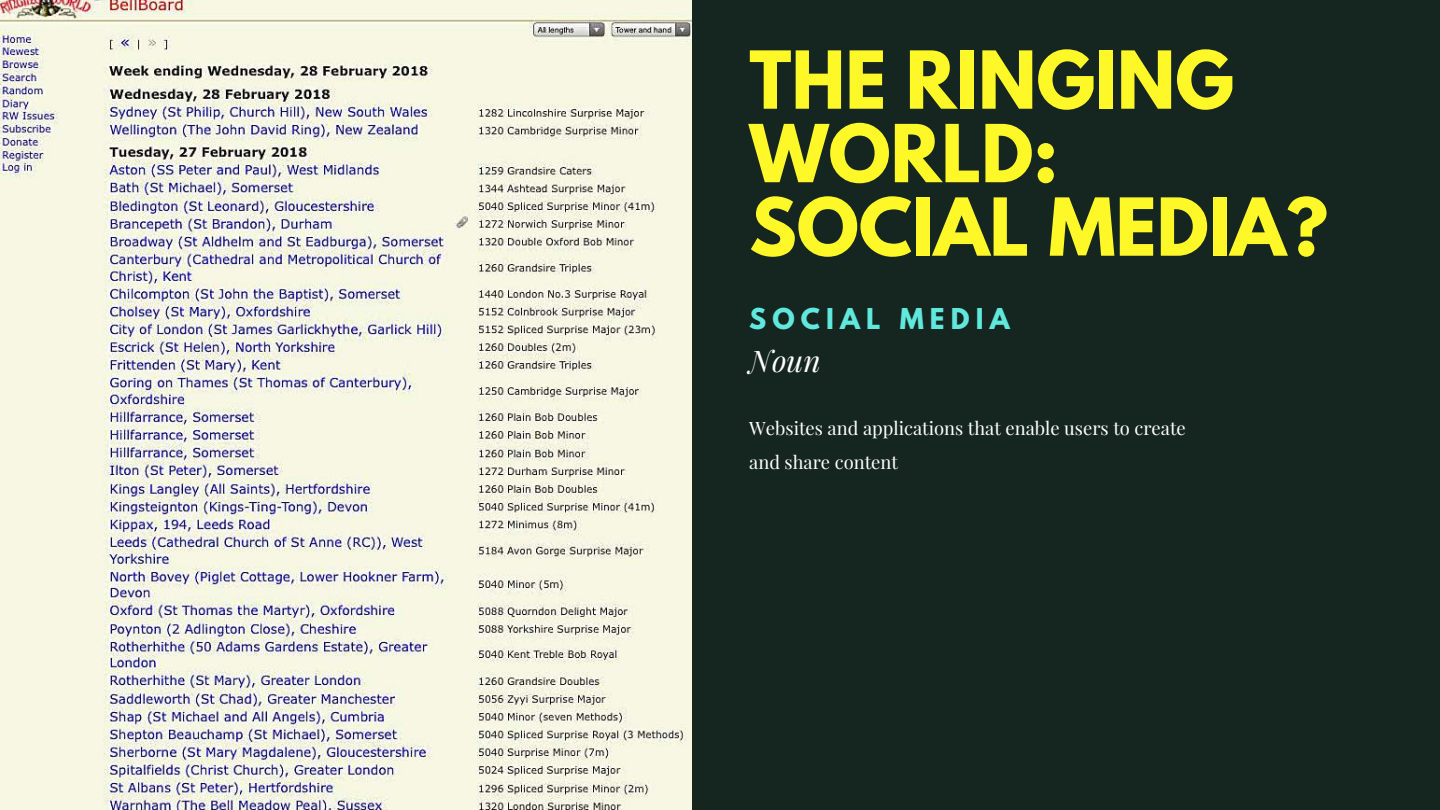
<style>
.page{position:relative;width:1440px;height:810px;background:#152620}
.page>*{position:absolute;margin:0;border:0;box-sizing:border-box;transform-origin:0 0}
.t1{font:700 70.7px/73.5px "League Spartan";color:#fff829}
.t2{font:italic 29.7px "Playfair Display";color:#fff}
.t3{font:700 25.5px "League Spartan";letter-spacing:.24em;color:#61e8dc}
.t4{font:18.4px/33.8px "Playfair Display";color:#fff}
</style>
<div class="page">
<img style="left:0;top:0;width:691px;height:810px">
<h1 class="t1" style="left:749px;top:53px;width:580px">THE RINGING<br>WORLD:<br>SOCIAL MEDIA?</h1>
<h3 class="t3" style="left:749px;top:306px;width:262px">SOCIAL MEDIA</h3>
<h2 class="t2" style="left:749px;top:340px;width:73px">Noun</h2>
<p class="t4" style="left:749px;top:411px;width:438px">Websites and applications that enable users to create and share content</p>
</div>
